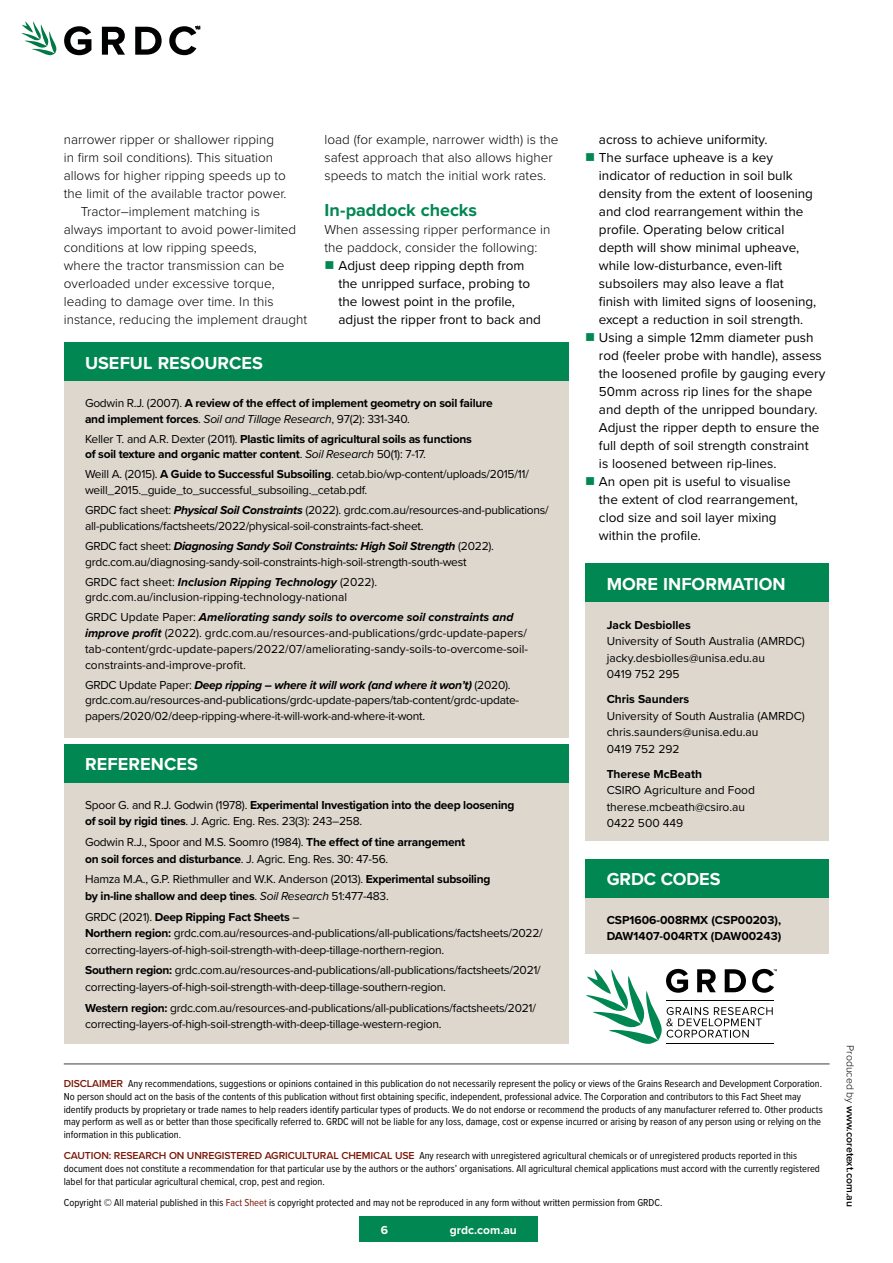
<style>
.page{position:relative;width:893px;height:1263px;background:#fff}
.page>*{position:absolute;margin:0;border:0;box-sizing:border-box;transform-origin:0 0}
.t1{font:700 18px "Proxima Nova";letter-spacing:.005em;color:#fff}
.t2{font:700 18px "Proxima Nova";color:#008752}
.t3{font:13.5px/18px "Proxima Nova";color:#000}
.t4{font:300 13.5px/18px "Proxima Nova";color:#000}
.t5{font:12px/16.5px "Proxima Nova";letter-spacing:-.02em;color:#000}
.t6{font:12px/16.5px "Proxima Nova";color:#000}
.t7{font:700 12px/15.8px "Proxima Nova";letter-spacing:-.02em;color:#000}
.t8{font:700 12px/16.5px "Proxima Nova";color:#000}
.t9{font:700 12px "Proxima Nova";color:#fff}
.t10{font:10.5px/12.8px "Proxima Nova Cond";color:#000}
.t11{font:600 10.5px "Proxima Nova";color:#000}
.s1{color:#008752}
.s2{font-weight:400}
.s3{font-weight:400;font-style:italic}
.s4{font-weight:700}
.s5{font-weight:700;font-style:italic}
.s6{font-style:italic}
.s7{font-family:"Proxima Nova";font-weight:600;color:#7a1809}
.s8{color:#7a1809}
.s9{font-weight:300}
</style>
<div class="page">
<svg style="left:21px;top:21px;width:36px;height:34px"></svg>
<svg style="left:64px;top:26px;width:27px;height:29px"></svg>
<svg style="left:102px;top:27px;width:23px;height:28px"></svg>
<svg style="left:135px;top:27px;width:27px;height:28px"></svg>
<svg style="left:169px;top:26px;width:31px;height:29px"></svg>
<div style="left:585px;top:897px;width:244px;height:57px;background:#ddd7ce"></div>
<div style="left:585px;top:602px;width:244px;height:239px;background:#ddd7ce"></div>
<div style="left:585px;top:563px;width:244px;height:39px;background:#008752"></div>
<div style="left:585px;top:859px;width:244px;height:38px;background:#008752"></div>
<div style="left:64px;top:380px;width:504px;height:358px;background:#ddd7ce"></div>
<div style="left:64px;top:342px;width:504px;height:39px;background:#008752"></div>
<div style="left:64px;top:782px;width:504px;height:262px;background:#ddd7ce"></div>
<div style="left:64px;top:744px;width:504px;height:38px;background:#008752"></div>
<svg style="left:586px;top:969px;width:191px;height:75px"></svg>
<hr style="left:64px;top:1063px;width:766px;height:1px;background:#414042">
<div style="left:360px;top:1216px;width:178px;height:26px;background:#008752"></div>
<p class="t4" style="left:64px;top:130px;width:212px">narrower ripper or shallower ripping</p>
<p class="t4" style="left:64px;top:148px;width:211px">in firm soil conditions). This situation</p>
<p class="t4" style="left:64px;top:166px;width:224px">allows for higher ripping speeds up to</p>
<p class="t4" style="left:64px;top:184px;width:224px">the limit of the available tractor power.</p>
<p class="t4" style="left:81px;top:202px;width:181px">Tractor–implement matching is</p>
<p class="t4" style="left:64px;top:220px;width:234px">always important to avoid power-limited</p>
<p class="t4" style="left:64px;top:238px;width:194px">conditions at low ripping speeds,</p>
<p class="t4" style="left:64px;top:256px;width:222px">where the tractor transmission can be</p>
<p class="t4" style="left:64px;top:274px;width:212px">overloaded under excessive torque,</p>
<p class="t4" style="left:64px;top:292px;width:211px">leading to damage over time. In this</p>
<p class="t4" style="left:64px;top:310px;width:245px">instance, reducing the implement draught</p>
<h1 class="t1" style="left:85px;top:349px;width:179px">USEFUL RESOURCES</h1>
<p class="t4" style="left:325px;top:130px;width:235px">load (for example, narrower width) is the safest approach that also allows higher speeds to match the initial work rates.</p>
<h1 class="t2" style="left:325px;top:197px;width:154px">In-paddock checks</h1>
<p class="t4" style="left:325px;top:220px;width:227px">When assessing ripper performance in the paddock, consider the following:</p>
<p class="t3" style="left:338px;top:256px;width:204px;text-indent:-14px"><span class="s1">■</span> Adjust deep ripping depth from the unripped surface, probing to the lowest point in the profile, adjust the ripper front to back and</p>
<p class="t7" style="left:85px;top:395px;width:409px"><span class="s2">Godwin R.J. (2007).</span> A review of the effect of implement geometry on soil failure and implement forces<span class="s2">.</span> <span class="s3">Soil and Tillage Research</span><span class="s2">, 97(2): 331-340.</span></p>
<p class="t7" style="left:85px;top:430px;width:388px"><span class="s2">Keller T. and A.R. Dexter (2011).</span> Plastic limits of agricultural soils as functions of soil texture and organic matter content<span class="s2">.</span> <span class="s3">Soil Research</span> <span class="s2">50(1): 7-17.</span></p>
<p class="t5" style="left:85px;top:466px;width:445px;line-height:15.8px">Weill A. (2015). <span class="s4">A Guide to Successful Subsoiling</span>. cetab.bio/wp-content/uploads/2015/11/ weill_2015._guide_to_successful_subsoiling._cetab.pdf.</p>
<p class="t5" style="left:85px;top:502px;width:465px;line-height:15.8px">GRDC fact sheet: <span class="s5">Physical Soil Constraints</span> (2022). grdc.com.au/resources-and-publications/ all-publications/factsheets/2022/physical-soil-constraints-fact-sheet.</p>
<p class="t5" style="left:85px;top:537px;width:410px;line-height:15.8px">GRDC fact sheet: <span class="s5">Diagnosing Sandy Soil Constraints: High Soil Strength</span> (2022). grdc.com.au/diagnosing-sandy-soil-constraints-high-soil-strength-south-west</p>
<p class="t6" style="left:85px;top:573px;width:294px;line-height:15.8px">GRDC fact sheet: <span class="s5">Inclusion Ripping Technology</span> (2022). grdc.com.au/inclusion-ripping-technology-national</p>
<p class="t6" style="left:85px;top:609px;width:445px;line-height:15.8px">GRDC Update Paper: <span class="s5">Ameliorating sandy soils to overcome soil constraints and improve profit</span> (2022). grdc.com.au/resources-and-publications/grdc-update-papers/ tab-content/grdc-update-papers/2022/07/ameliorating-sandy-soils-to-overcome-soil&shy;constraints-and-improve-profit.</p>
<p class="t5" style="left:85px;top:676px;width:436px;line-height:15.8px">GRDC Update Paper: <span class="s5">Deep ripping – where it will work (and where it won’t)</span> (2020). grdc.com.au/resources-and-publications/grdc-update-papers/tab-content/grdc-update&shy;papers/2020/02/deep-ripping-where-it-will-work-and-where-it-wont.</p>
<h1 class="t1" style="left:85px;top:751px;width:114px">REFERENCES</h1>
<p class="t7" style="left:85px;top:796px;width:431px;line-height:16.5px"><span class="s2">Spoor G. and R.J. Godwin (1978).</span> Experimental Investigation into the deep loosening of soil by rigid tines<span class="s2">. J. Agric. Eng. Res. 23(3): 243–258.</span></p>
<p class="t5" style="left:85px;top:833px;width:382px">Godwin R.J., Spoor and M.S. Soomro (1984). <span class="s4">The effect of tine arrangement on soil forces and disturbance</span>. J. Agric. Eng. Res. 30: 47-56.</p>
<p class="t5" style="left:85px;top:870px;width:407px">Hamza M.A., G.P. Riethmuller and W.K. Anderson (2013). <span class="s4">Experimental subsoiling by in-line shallow and deep tines</span>. <span class="s6">Soil Research</span> 51:477-483.</p>
<p class="t5" style="left:85px;top:908px;width:459px">GRDC (2021). <span class="s4">Deep Ripping Fact Sheets</span> –<br><span class="s4">Northern region:</span> grdc.com.au/resources-and-publications/all-publications/factsheets/2022/ correcting-layers-of-high-soil-strength-with-deep-tillage-northern-region.</p>
<p class="t5" style="left:85px;top:961px;width:457px"><span class="s4">Southern region:</span> grdc.com.au/resources-and-publications/all-publications/factsheets/2021/ correcting-layers-of-high-soil-strength-with-deep-tillage-southern-region.</p>
<p class="t5" style="left:85px;top:999px;width:452px"><span class="s4">Western region:</span> grdc.com.au/resources-and-publications/all-publications/factsheets/2021/ correcting-layers-of-high-soil-strength-with-deep-tillage-western-region.</p>
<p class="t3" style="left:599px;top:130px;width:170px">across to achieve uniformity.</p>
<p class="t3" style="left:599px;top:148px;width:219px;text-indent:-14px"><span class="s1">■</span> The surface upheave is a key indicator of reduction in soil bulk density from the extent of loosening and clod rearrangement within the profile. Operating below critical depth will show minimal upheave, while low-disturbance, even-lift subsoilers may also leave a flat finish with limited signs of loosening, except a reduction in soil strength.</p>
<p class="t3" style="left:599px;top:328px;width:228px;text-indent:-14px"><span class="s1">■</span> Using a simple 12mm diameter push rod (feeler probe with handle), assess the loosened profile by gauging every 50mm across rip lines for the shape and depth of the unripped boundary.<br>Adjust the ripper depth to ensure the full depth of soil strength constraint<br>is loosened between rip-lines.</p>
<p class="t3" style="left:599px;top:472px;width:200px;text-indent:-14px"><span class="s1">■</span> An open pit is useful to visualise the extent of clod rearrangement, clod size and soil layer mixing within the profile.</p>
<h1 class="t1" style="left:607px;top:570px;width:181px">MORE INFORMATION</h1>
<p class="t8" style="left:607px;top:616px;width:86px">Jack Desbiolles</p>
<p class="t6" style="left:607px;top:632px;width:200px">University of South Australia (AMRDC) jacky.desbiolles@unisa.edu.au<br>0419 752 295</p>
<p class="t8" style="left:607px;top:690px;width:84px">Chris Saunders</p>
<p class="t6" style="left:607px;top:707px;width:200px">University of South Australia (AMRDC) chris.saunders@unisa.edu.au<br>0419 752 292</p>
<p class="t8" style="left:607px;top:765px;width:97px">Therese McBeath</p>
<p class="t6" style="left:607px;top:781px;width:150px">CSIRO Agriculture and Food therese.mcbeath@csiro.au<br>0422 500 449</p>
<h1 class="t1" style="left:607px;top:866px;width:115px">GRDC CODES</h1>
<p class="t8" style="left:607px;top:911px;width:176px">CSP1606-008RMX (CSP00203),<br>DAW1407-004RTX (DAW00243)</p>
<p class="t10" style="left:64px;top:1077px;width:760px"><span class="s7">DISCLAIMER</span> Any recommendations, suggestions or opinions contained in this publication do not necessarily represent the policy or views of the Grains Research and Development Corporation.<br>No person should act on the basis of the contents of this publication without first obtaining specific, independent, professional advice. The Corporation and contributors to this Fact Sheet may identify products by proprietary or trade names to help readers identify particular types of products. We do not endorse or recommend the products of any manufacturer referred to. Other products may perform as well as or better than those specifically referred to. GRDC will not be liable for any loss, damage, cost or expense incurred or arising by reason of any person using or relying on the information in this publication.</p>
<p class="t10" style="left:64px;top:1149px;width:758px"><span class="s7">CAUTION: RESEARCH ON UNREGISTERED AGRICULTURAL CHEMICAL USE</span> Any research with unregistered agricultural chemicals or of unregistered products reported in this document does not constitute a recommendation for that particular use by the authors or the authors’ organisations. All agricultural chemical applications must accord with the currently registered label for that particular agricultural chemical, crop, pest and region.</p>
<p class="t10" style="left:64px;top:1196px;width:600px">Copyright © All material published in this <span class="s8">Fact Sheet</span> is copyright protected and may not be reproduced in any form without written permission from GRDC.</p>
<p class="t9" style="left:381px;top:1221px;width:9px">6</p>
<p class="t9" style="left:450px;top:1221px;width:69px">grdc.com.au</p>
<p class="t11" style="left:858px;top:1045px;width:163px;rotate:90deg"><span class="s9">Produced by</span> www.coretext.com.au</p>
</div>
